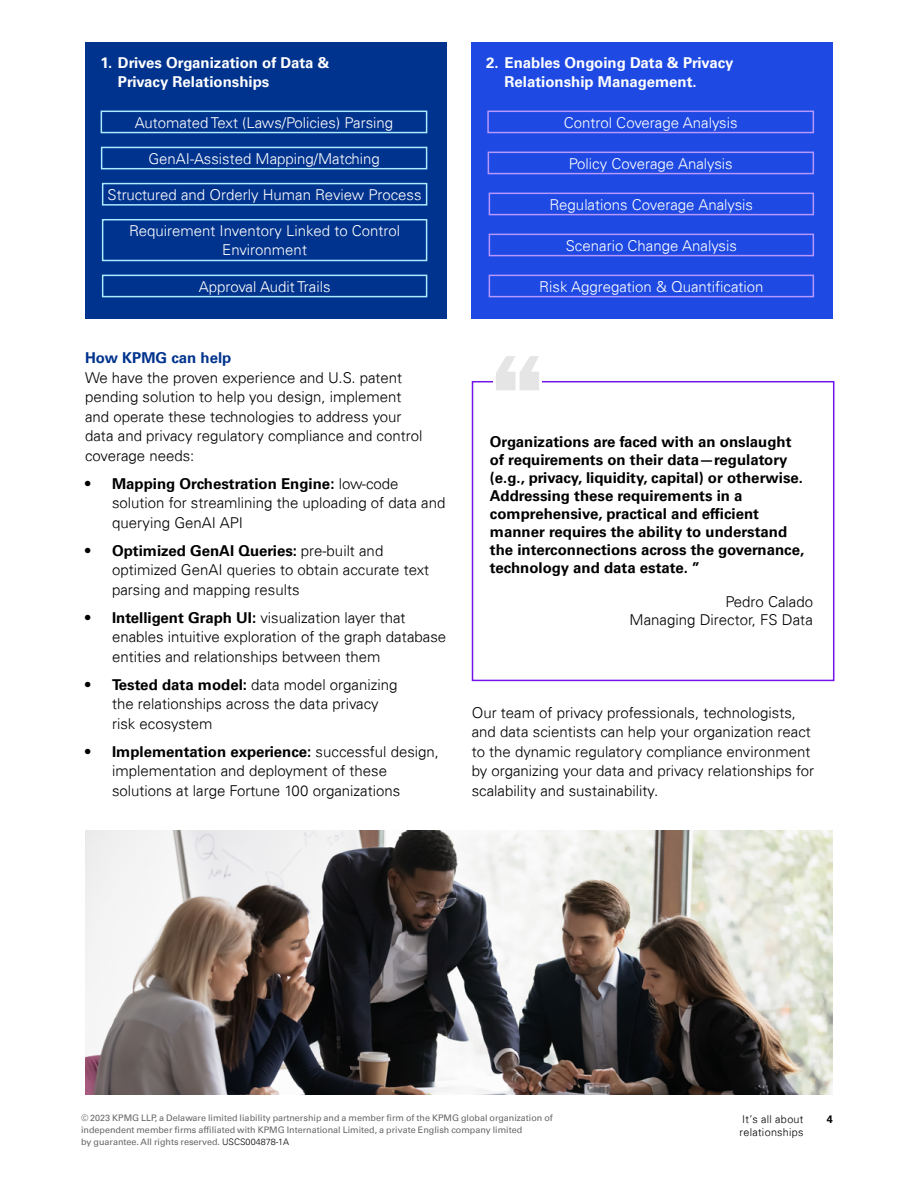
<style>
.page{position:relative;width:918px;height:1188px;background:#fff}
.page>*{position:absolute;margin:0;border:0;box-sizing:border-box;transform-origin:0 0}
.t1{font:800 120px "Franklin Gothic";color:#e5e5e5}
.t2{font:300 15px/19.5px "Univers 45";color:#000}
.t3{font:700 15px/18px "Univers 65";color:#000}
.t4{font:300 15px/19.5px "Univers 45";color:#fff;text-align:center}
.t5{font:700 15px "Univers 65";color:#fff}
.t6{font:700 15px "Univers 65";color:#00338d}
.t7{font:300 10.8px "Univers 45";letter-spacing:.03em;color:#000}
.t8{font:700 10.8px "Univers 65";color:#000}
.t9{font:9px/12px "Univers 55 Roman";color:#666}
.s1{font-family:"Univers 45";font-weight:300}
.s2{font-family:"Univers 65";font-weight:700}
.s3{font-family:"Univers 45";font-weight:300;color:#000}
</style>
<div class="page">
<div style="left:85px;top:43px;width:361px;height:276px;background:#00338d"></div>
<div style="left:472px;top:43px;width:361px;height:276px;background:#1e49e2"></div>
<div style="left:101px;top:111px;width:326px;height:22px;border:2px solid #aceaff"></div>
<div style="left:487px;top:111px;width:327px;height:22px;border:2px solid #b497ff"></div>
<div style="left:101px;top:147px;width:326px;height:22px;border:2px solid #aceaff"></div>
<div style="left:488px;top:152px;width:326px;height:22px;border:2px solid #b497ff"></div>
<div style="left:102px;top:183px;width:325px;height:23px;border:2px solid #aceaff"></div>
<div style="left:489px;top:193px;width:325px;height:22px;border:2px solid #b497ff"></div>
<div style="left:102px;top:275px;width:325px;height:22px;border:2px solid #aceaff"></div>
<div style="left:489px;top:275px;width:325px;height:22px;border:2px solid #b497ff"></div>
<div style="left:102px;top:219px;width:325px;height:42px;border:2px solid #aceaff"></div>
<div style="left:489px;top:234px;width:325px;height:22px;border:2px solid #b497ff"></div>
<div style="left:472px;top:381px;width:362px;height:300px;border:2px solid #7213ea"></div>
<div style="left:493px;top:379px;width:49px;height:6px;background:#fff"></div>
<img style="left:86px;top:831px;width:746px;height:263px">
<p class="t5" style="left:101px;top:54px;width:230px">1. Drives Organization of Data &amp;</p>
<p class="t5" style="left:486px;top:54px;width:249px">2. Enables Ongoing Data &amp; Privacy</p>
<p class="t5" style="left:118px;top:73px;width:153px">Privacy Relationships</p>
<p class="t5" style="left:505px;top:73px;width:194px">Relationship Management.</p>
<p class="t4" style="left:135px;top:112px;width:260px">Automated Text (Laws/Policies) Parsing</p>
<p class="t4" style="left:564px;top:112px;width:175px">Control Coverage Analysis</p>
<p class="t4" style="left:148px;top:149px;width:233px">GenAI-Assisted Mapping/Matching</p>
<p class="t4" style="left:569px;top:154px;width:165px">Policy Coverage Analysis</p>
<p class="t4" style="left:108px;top:185px;width:315px">Structured and Orderly Human Review Process</p>
<p class="t4" style="left:550px;top:195px;width:205px">Regulations Coverage Analysis</p>
<p class="t4" style="left:129px;top:221px;width:273px">Requirement Inventory Linked to Control<br>Environment</p>
<p class="t4" style="left:566px;top:236px;width:173px">Scenario Change Analysis</p>
<p class="t4" style="left:199px;top:277px;width:133px">Approval Audit Trails</p>
<p class="t4" style="left:539px;top:277px;width:226px">Risk Aggregation &amp; Quantification</p>
<p class="t6" style="left:85px;top:349px;width:148px">How KPMG can help</p>
<p class="t2" style="left:85px;top:368px;width:339px">We have the proven experience and U.S. patent pending solution to help you design, implement and operate these technologies to address your data and privacy regulatory compliance and control coverage needs:</p>
<p class="t3" style="left:85px;top:475px;width:315px">• Mapping Orchestration Engine: <span class="s1">low-code</span></p>
<p class="t2" style="left:112px;top:493px;width:335px">solution for streamlining the uploading of data and querying GenAI API</p>
<p class="t3" style="left:85px;top:542px;width:300px">• Optimized GenAI Queries: <span class="s1">pre-built and</span></p>
<p class="t2" style="left:112px;top:560px;width:319px">optimized GenAI queries to obtain accurate text parsing and mapping results</p>
<p class="t2" style="left:112px;top:608px;width:336px;text-indent:-27px"><span class="s2">• Intelligent Graph UI:</span> visualization layer that enables intuitive exploration of the graph database entities and relationships between them</p>
<p class="t2" style="left:112px;top:675px;width:287px;text-indent:-27px"><span class="s2">• Tested data model:</span> data model organizing the relationships across the data privacy risk ecosystem</p>
<p class="t3" style="left:85px;top:743px;width:355px">• Implementation experience: <span class="s1">successful design,</span></p>
<p class="t2" style="left:112px;top:761px;width:290px">implementation and deployment of these solutions at large Fortune 100 organizations</p>
<h1 class="t1" style="left:490px;top:318px;width:56px">“</h1>
<p class="t3" style="left:490px;top:433px;width:316px">Organizations are faced with an onslaught of requirements on their data—regulatory (e.g., privacy, liquidity, capital) or otherwise.<br>Addressing these requirements in a comprehensive, practical and efficient manner requires the ability to understand the interconnections across the governance, technology and data estate. ”</p>
<p class="t2" style="left:630px;top:593px;width:185px;line-height:18px;text-align:right">Pedro Calado<br>Managing Director, FS Data</p>
<p class="t2" style="left:472px;top:703px;width:344px">Our team of privacy professionals, technologists, and data scientists can help your organization react to the dynamic regulatory compliance environment by organizing your data and privacy relationships for scalability and sustainability.</p>
<p class="t9" style="left:81px;top:1112px;width:473px">© 2023 KPMG LLP, a Delaware limited liability partnership and a member firm of the KPMG global organization of independent member firms affiliated with KPMG International Limited, a private English company limited<br>by guarantee. All rights reserved. <span class="s3">USCS004878-1A</span></p>
<p class="t7" style="left:742px;top:1112px;width:63px">It’s all about</p>
<p class="t8" style="left:827px;top:1113px;width:8px">4</p>
<p class="t7" style="left:740px;top:1126px;width:65px">relationships</p>
</div>
